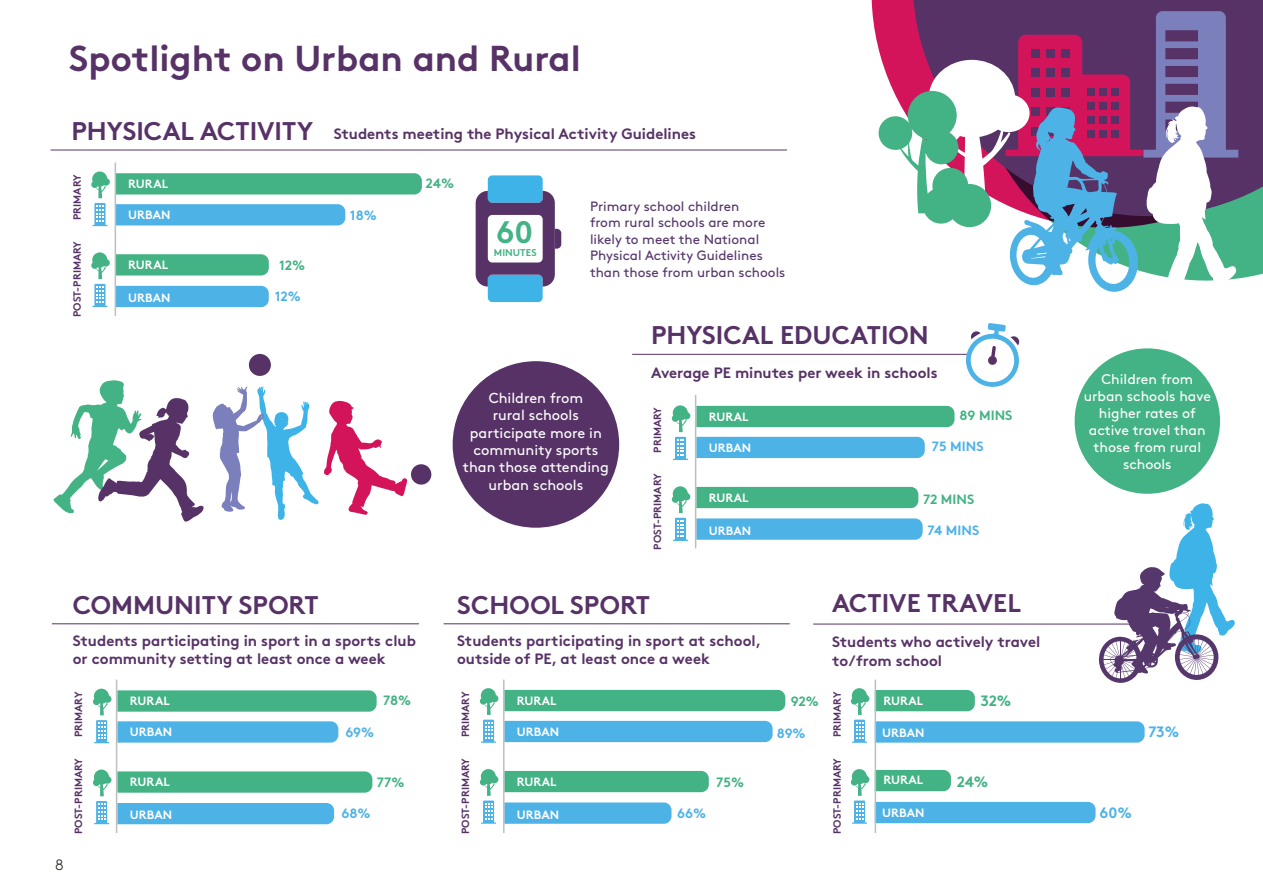
<style>
.page{position:relative;width:1263px;height:893px;background:#fff}
.page>*{position:absolute;margin:0;border:0;box-sizing:border-box;transform-origin:0 0}
.t1{font:700 36px "Brown Std";color:#573266}
.t2{font:700 31.05px "Brown Std";color:#43b285}
.t3{font:700 25.5px "Brown Std";color:#573266}
.t4{font:700 15px/18px "Brown Std";color:#573266}
.t5{font:700 15px "Brown Std";color:#43b285}
.t6{font:700 15px "Brown Std";color:#4db2e6}
.t7{font:300 15px "Brown Std";color:#1d1714}
.t8{font:14.55px/17.4px "Brown Std";color:#fff;text-align:center}
.t9{font:14.1px/16.8px "Brown Std";color:#fff;text-align:center}
.t10{font:13.5px/16.5px "Brown Std";color:#56376c}
.t11{font:700 13.5px "Brown Std";color:#43b285}
.t12{font:700 13.5px "Brown Std";color:#4db2e6}
.t13{font:700 12px "Brown Std";color:#fff}
.t14{font:700 10.5px "Brown Std";color:#573266}
.t15{font:700 9.9px "Brown Std";color:#43b285}
</style>
<div class="page">
<hr style="left:51px;top:150px;width:736px;height:1px;background:#573266">
<hr style="left:52px;top:623px;width:367px;height:1px;background:#573266">
<hr style="left:444px;top:623px;width:346px;height:1px;background:#573266">
<hr style="left:632px;top:354px;width:336px;height:1px;background:#573266">
<hr style="left:813px;top:624px;width:322px;height:1px;background:#573266">
<svg style="left:886px;top:0;width:377px;height:243px;background:#584169"></svg>
<svg style="left:476px;top:175px;width:85px;height:127px"></svg>
<div style="left:488px;top:215px;width:55px;height:47px;background:#fff;border-radius:4px"></div>
<div style="left:249px;top:354px;width:22px;height:22px;background:#573266;border-radius:50%"></div>
<div style="left:411px;top:464px;width:20px;height:21px;background:#573266;border-radius:50%"></div>
<svg style="left:53px;top:380px;width:151px;height:142px"></svg>
<svg style="left:212px;top:386px;width:196px;height:134px"></svg>
<svg style="left:965px;top:323px;width:55px;height:64px"></svg>
<svg style="left:1098px;top:503px;width:137px;height:180px"></svg>
<svg style="left:878px;top:11px;width:360px;height:281px"></svg>
<div style="left:1075px;top:348px;width:145px;height:146px;background:#43b285;border-radius:50%"></div>
<div style="left:453px;top:361px;width:166px;height:167px;background:#573266;border-radius:50%"></div>
<svg style="left:91px;top:171px;width:19px;height:55px"></svg>
<svg style="left:91px;top:252px;width:19px;height:55px"></svg>
<div style="left:116px;top:173px;width:306px;height:21px;background:#43b285"></div>
<svg style="left:116px;top:254px;width:153px;height:22px;background:#4ab58a"></svg>
<div style="left:116px;top:204px;width:229px;height:21px;background:#4db2e6"></div>
<div style="left:116px;top:286px;width:153px;height:21px;background:#4db2e6"></div>
<svg style="left:93px;top:689px;width:18px;height:54px"></svg>
<svg style="left:93px;top:770px;width:18px;height:54px"></svg>
<svg style="left:117px;top:690px;width:260px;height:22px;background:#4ab589"></svg>
<svg style="left:117px;top:771px;width:255px;height:22px;background:#4ab489"></svg>
<svg style="left:117px;top:721px;width:221px;height:22px;background:#54b4e6"></svg>
<div style="left:117px;top:803px;width:217px;height:21px;background:#4db2e6"></div>
<svg style="left:480px;top:688px;width:18px;height:55px"></svg>
<svg style="left:480px;top:769px;width:18px;height:55px"></svg>
<svg style="left:851px;top:688px;width:18px;height:55px"></svg>
<svg style="left:851px;top:769px;width:18px;height:55px"></svg>
<div style="left:504px;top:690px;width:281px;height:21px;background:#43b285"></div>
<div style="left:504px;top:771px;width:205px;height:21px;background:#43b285"></div>
<div style="left:504px;top:721px;width:268px;height:21px;background:#4db2e6"></div>
<svg style="left:504px;top:802px;width:167px;height:22px;background:#54b4e6"></svg>
<div style="left:876px;top:690px;width:99px;height:21px;background:#43b285"></div>
<div style="left:876px;top:770px;width:75px;height:21px;background:#43b285"></div>
<svg style="left:876px;top:721px;width:268px;height:22px;background:#53b4e6"></svg>
<div style="left:876px;top:802px;width:219px;height:21px;background:#4db2e6"></div>
<svg style="left:672px;top:405px;width:18px;height:55px"></svg>
<svg style="left:672px;top:486px;width:18px;height:55px"></svg>
<div style="left:696px;top:406px;width:258px;height:21px;background:#43b285"></div>
<div style="left:696px;top:487px;width:222px;height:21px;background:#43b285"></div>
<div style="left:696px;top:437px;width:229px;height:21px;background:#4db2e6"></div>
<svg style="left:696px;top:518px;width:227px;height:22px;background:#54b5e6"></svg>
<hr style="left:115px;top:162px;width:1px;height:154px;background:#bcbec0">
<hr style="left:116px;top:680px;width:1px;height:153px;background:#bcbec0">
<hr style="left:503px;top:680px;width:1px;height:153px;background:#bcbec0">
<hr style="left:875px;top:680px;width:1px;height:153px;background:#bcbec0">
<hr style="left:695px;top:395px;width:1px;height:153px;background:#bcbec0">
<p class="t1" style="left:69px;top:37px;width:513px">Spotlight on Urban and Rural</p>
<p class="t3" style="left:72px;top:115px;width:243px">PHYSICAL ACTIVITY</p>
<p class="t4" style="left:334px;top:125px;width:364px">Students meeting the Physical Activity Guidelines</p>
<p class="t14" style="left:71px;top:220px;width:47px;rotate:-90deg">PRIMARY</p>
<p class="t14" style="left:71px;top:317px;width:78px;rotate:-90deg">POST-PRIMARY</p>
<p class="t13" style="left:128px;top:176px;width:41px">RURAL</p>
<p class="t11" style="left:425px;top:175px;width:30px">24%</p>
<p class="t13" style="left:128px;top:208px;width:44px">URBAN</p>
<p class="t12" style="left:350px;top:207px;width:28px">18%</p>
<p class="t13" style="left:128px;top:257px;width:41px">RURAL</p>
<p class="t13" style="left:128px;top:290px;width:44px">URBAN</p>
<p class="t11" style="left:279px;top:257px;width:28px">12%</p>
<p class="t12" style="left:275px;top:288px;width:28px">12%</p>
<p class="t2" style="left:496px;top:213px;width:38px">60</p>
<p class="t15" style="left:494px;top:246px;width:44px">MINUTES</p>
<p class="t10" style="left:590px;top:198px;width:197px">Primary school children<br>from rural schools are more likely to meet the National<br>Physical Activity Guidelines than those from urban schools</p>
<p class="t8" style="left:463px;top:389px;width:147px">Children from<br>rural schools participate more in community sports than those attending urban schools</p>
<p class="t3" style="left:651px;top:320px;width:279px">PHYSICAL EDUCATION</p>
<p class="t4" style="left:651px;top:363px;width:288px">Average PE minutes per week in schools</p>
<p class="t14" style="left:651px;top:453px;width:47px;rotate:-90deg">PRIMARY</p>
<p class="t14" style="left:651px;top:550px;width:78px;rotate:-90deg">POST-PRIMARY</p>
<p class="t13" style="left:709px;top:409px;width:41px">RURAL</p>
<p class="t11" style="left:959px;top:407px;width:54px">89 MINS</p>
<p class="t13" style="left:709px;top:440px;width:44px">URBAN</p>
<p class="t12" style="left:932px;top:438px;width:53px">75 MINS</p>
<p class="t13" style="left:709px;top:490px;width:41px">RURAL</p>
<p class="t13" style="left:709px;top:523px;width:44px">URBAN</p>
<p class="t11" style="left:923px;top:491px;width:53px">72 MINS</p>
<p class="t12" style="left:927px;top:522px;width:53px">74 MINS</p>
<p class="t3" style="left:73px;top:589px;width:247px">COMMUNITY SPORT</p>
<p class="t4" style="left:73px;top:631px;width:345px">Students participating in sport in a sports club or community setting at least once a week</p>
<p class="t3" style="left:457px;top:589px;width:194px">SCHOOL SPORT</p>
<p class="t4" style="left:457px;top:631px;width:306px">Students participating in sport at school, outside of PE, at least once a week</p>
<p class="t3" style="left:832px;top:587px;width:190px">ACTIVE TRAVEL</p>
<p class="t4" style="left:832px;top:632px;width:210px;line-height:19.5px">Students who actively travel to/from school</p>
<p class="t9" style="left:1084px;top:371px;width:129px">Children from urban schools have higher rates of active travel than those from rural schools</p>
<p class="t7" style="left:55px;top:856px;width:10px">8</p>
<p class="t14" style="left:72px;top:737px;width:47px;rotate:-90deg">PRIMARY</p>
<p class="t14" style="left:72px;top:834px;width:78px;rotate:-90deg">POST-PRIMARY</p>
<p class="t13" style="left:130px;top:694px;width:41px">RURAL</p>
<p class="t11" style="left:383px;top:692px;width:29px">78%</p>
<p class="t13" style="left:130px;top:725px;width:44px">URBAN</p>
<p class="t12" style="left:345px;top:724px;width:30px">69%</p>
<p class="t13" style="left:130px;top:775px;width:41px">RURAL</p>
<p class="t13" style="left:130px;top:807px;width:44px">URBAN</p>
<p class="t11" style="left:377px;top:774px;width:29px">77%</p>
<p class="t12" style="left:341px;top:805px;width:31px">68%</p>
<p class="t14" style="left:459px;top:737px;width:47px;rotate:-90deg">PRIMARY</p>
<p class="t14" style="left:459px;top:834px;width:78px;rotate:-90deg">POST-PRIMARY</p>
<p class="t13" style="left:517px;top:693px;width:41px">RURAL</p>
<p class="t11" style="left:791px;top:693px;width:30px">92%</p>
<p class="t13" style="left:517px;top:724px;width:44px">URBAN</p>
<p class="t12" style="left:777px;top:725px;width:30px">89%</p>
<p class="t13" style="left:517px;top:774px;width:41px">RURAL</p>
<p class="t13" style="left:517px;top:807px;width:44px">URBAN</p>
<p class="t12" style="left:677px;top:805px;width:30px">66%</p>
<p class="t11" style="left:716px;top:774px;width:29px">75%</p>
<p class="t14" style="left:831px;top:737px;width:47px;rotate:-90deg">PRIMARY</p>
<p class="t14" style="left:831px;top:834px;width:78px;rotate:-90deg">POST-PRIMARY</p>
<p class="t13" style="left:883px;top:693px;width:41px">RURAL</p>
<p class="t5" style="left:980px;top:692px;width:32px">32%</p>
<p class="t13" style="left:882px;top:725px;width:44px">URBAN</p>
<p class="t6" style="left:1148px;top:722px;width:32px">73%</p>
<p class="t13" style="left:883px;top:772px;width:41px">RURAL</p>
<p class="t5" style="left:957px;top:772px;width:33px">24%</p>
<p class="t13" style="left:882px;top:805px;width:44px">URBAN</p>
<p class="t6" style="left:1099px;top:804px;width:34px">60%</p>
</div>
